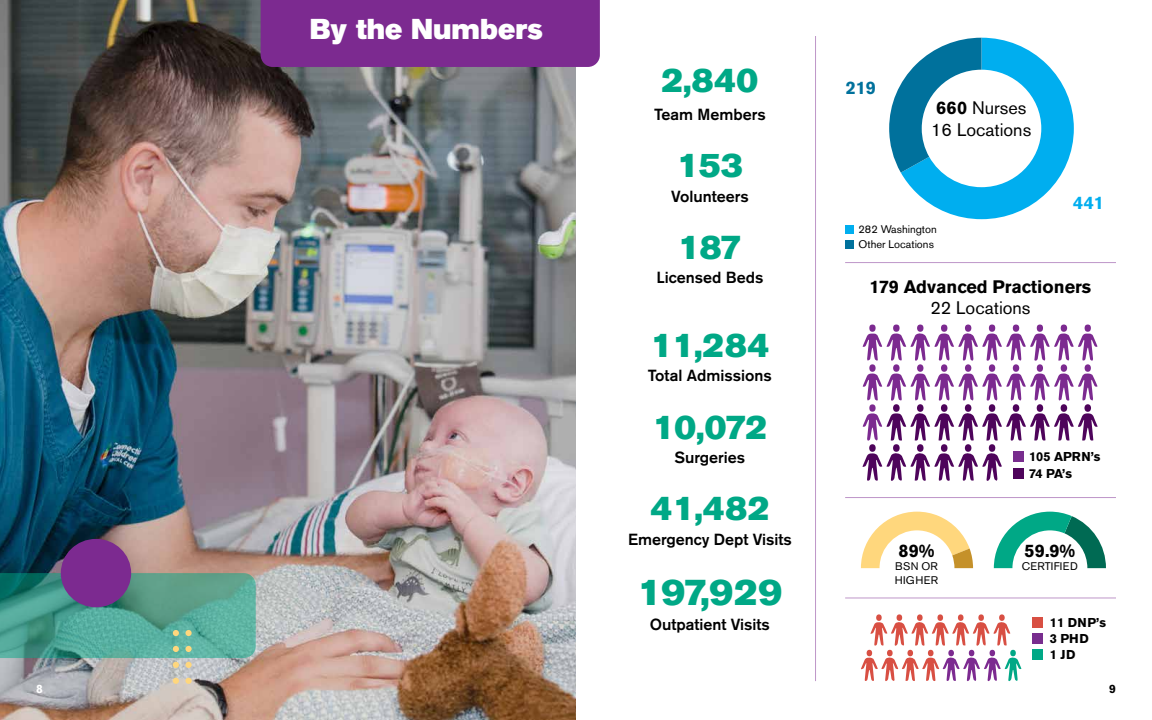
<style>
.page{position:relative;width:1152px;height:720px;background:#fff}
.page>*{position:absolute;margin:0;border:0;box-sizing:border-box;transform-origin:0 0}
.t1{font:36.6px "Akzidenz Grotesk BE Super";letter-spacing:.01em;color:#00a886}
.t2{font:33.7px "Akzidenz Grotesk BE Super";letter-spacing:.02em;color:#00a886}
.t3{font:28.5px "Akzidenz Grotesk BE Super";color:#fff}
.t4{font:18px/21.6px "Akzidenz Grotesk BE";color:#000}
.t5{font:700 18px "Akzidenz Grotesk BE";color:#000}
.t6{font:700 18px "Akzidenz Grotesk BE";color:#00aeef}
.t7{font:700 18px "Akzidenz Grotesk BE";color:#00719c}
.t8{font:500 16px "Akzidenz Grotesk BE";color:#000}
.t9{font:700 12.8px/17.4px "Akzidenz Grotesk BE";color:#000}
.t10{font:700 12.8px/16px "Akzidenz Grotesk BE";letter-spacing:.04em;color:#000}
.t11{font:700 12px "Akzidenz Grotesk BE";color:#fff}
.t12{font:700 12px "Akzidenz Grotesk BE";color:#000}
.t13{font:11px/15px "Akzidenz Grotesk BE";color:#000}
.t14{font:11px/13.2px "Akzidenz Grotesk BE";letter-spacing:.04em;color:#000}
.t15{font:11px "Akzidenz Grotesk BE";letter-spacing:.03em;color:#000}
.s1{font-weight:700}
</style>
<div class="page">
<img style="left:0;top:0;width:576px;height:720px">
<svg style="left:889px;top:38px;width:185px;height:181px"></svg>
<div style="left:845px;top:225px;width:9px;height:8px;background:#00aeef"></div>
<div style="left:845px;top:240px;width:9px;height:9px;background:#00719c"></div>
<svg style="left:994px;top:512px;width:112px;height:56px"></svg>
<svg style="left:861px;top:512px;width:112px;height:56px"></svg>
<div style="left:1013px;top:451px;width:11px;height:10px;background:#782d8e"></div>
<div style="left:1013px;top:469px;width:11px;height:10px;background:#4e045b"></div>
<svg style="left:863px;top:453px;width:139px;height:28px"></svg>
<svg style="left:863px;top:413px;width:235px;height:28px"></svg>
<svg style="left:863px;top:333px;width:234px;height:28px"></svg>
<svg style="left:863px;top:373px;width:235px;height:28px"></svg>
<div style="left:893px;top:444px;width:7px;height:8px;background:#4e045b;border-radius:50%"></div>
<div style="left:941px;top:444px;width:6px;height:8px;background:#4e045b;border-radius:50%"></div>
<div style="left:893px;top:404px;width:7px;height:8px;background:#4e045b;border-radius:50%"></div>
<div style="left:941px;top:404px;width:6px;height:8px;background:#4e045b;border-radius:50%"></div>
<div style="left:989px;top:444px;width:6px;height:8px;background:#4e045b;border-radius:50%"></div>
<div style="left:917px;top:444px;width:7px;height:8px;background:#4e045b;border-radius:50%"></div>
<div style="left:965px;top:444px;width:6px;height:8px;background:#4e045b;border-radius:50%"></div>
<div style="left:989px;top:404px;width:6px;height:8px;background:#4e045b;border-radius:50%"></div>
<div style="left:1037px;top:404px;width:6px;height:8px;background:#4e045b;border-radius:50%"></div>
<div style="left:869px;top:444px;width:7px;height:8px;background:#4e045b;border-radius:50%"></div>
<div style="left:1013px;top:404px;width:6px;height:8px;background:#4e045b;border-radius:50%"></div>
<div style="left:1061px;top:404px;width:6px;height:8px;background:#4e045b;border-radius:50%"></div>
<div style="left:1084px;top:404px;width:7px;height:8px;background:#4e045b;border-radius:50%"></div>
<div style="left:941px;top:364px;width:6px;height:8px;background:#7c2a90;border-radius:50%"></div>
<div style="left:893px;top:364px;width:7px;height:8px;background:#7c2a90;border-radius:50%"></div>
<div style="left:965px;top:404px;width:6px;height:8px;background:#4e045b;border-radius:50%"></div>
<div style="left:917px;top:404px;width:7px;height:8px;background:#4e045b;border-radius:50%"></div>
<div style="left:1013px;top:364px;width:6px;height:8px;background:#7c2a90;border-radius:50%"></div>
<div style="left:893px;top:325px;width:7px;height:7px;background:#7c2a90;border-radius:50%"></div>
<div style="left:1061px;top:364px;width:6px;height:8px;background:#7c2a90;border-radius:50%"></div>
<div style="left:989px;top:364px;width:6px;height:8px;background:#7c2a90;border-radius:50%"></div>
<div style="left:965px;top:364px;width:6px;height:8px;background:#7c2a90;border-radius:50%"></div>
<div style="left:941px;top:325px;width:6px;height:7px;background:#7c2a90;border-radius:50%"></div>
<div style="left:917px;top:364px;width:6px;height:8px;background:#7c2a90;border-radius:50%"></div>
<div style="left:989px;top:325px;width:6px;height:7px;background:#7c2a90;border-radius:50%"></div>
<div style="left:1061px;top:325px;width:6px;height:7px;background:#7c2a90;border-radius:50%"></div>
<div style="left:869px;top:364px;width:7px;height:8px;background:#7c2a90;border-radius:50%"></div>
<div style="left:917px;top:325px;width:6px;height:7px;background:#7c2a90;border-radius:50%"></div>
<div style="left:965px;top:325px;width:6px;height:7px;background:#7c2a90;border-radius:50%"></div>
<div style="left:1013px;top:325px;width:6px;height:7px;background:#7c2a90;border-radius:50%"></div>
<div style="left:1037px;top:364px;width:6px;height:8px;background:#7c2a90;border-radius:50%"></div>
<div style="left:1085px;top:325px;width:6px;height:7px;background:#7c2a90;border-radius:50%"></div>
<div style="left:1085px;top:364px;width:6px;height:8px;background:#7c2a90;border-radius:50%"></div>
<div style="left:1037px;top:325px;width:6px;height:7px;background:#7c2a90;border-radius:50%"></div>
<div style="left:869px;top:325px;width:7px;height:7px;background:#7c2a90;border-radius:50%"></div>
<div style="left:869px;top:404px;width:7px;height:8px;background:#7c2a90;border-radius:50%"></div>
<svg style="left:861px;top:614px;width:160px;height:67px"></svg>
<div style="left:1032px;top:618px;width:10px;height:10px;background:#d84f43"></div>
<div style="left:1032px;top:634px;width:10px;height:10px;background:#782d8e"></div>
<div style="left:1032px;top:650px;width:10px;height:10px;background:#00a886"></div>
<hr style="left:815px;top:36px;width:1px;height:645px;background:#7c2a90">
<hr style="left:845px;top:262px;width:271px;height:1px;background:#7c2a90">
<hr style="left:845px;top:497px;width:271px;height:1px;background:#7c2a90">
<hr style="left:845px;top:597px;width:271px;height:1px;background:#7c2a90">
<div style="left:261px;top:0;width:339px;height:67px;background:#7c2a90"></div>
<div style="left:61px;top:539px;width:70px;height:68px;background:#7c2a90;border-radius:50%"></div>
<svg style="left:185px;top:678px;width:7px;height:6px"></svg>
<svg style="left:173px;top:678px;width:6px;height:6px"></svg>
<svg style="left:0;top:573px;width:256px;height:95px;background:#5e9a94"></svg>
<h3 class="t3" style="left:310px;top:13px;width:235px">By the Numbers</h3>
<h2 class="t2" style="left:662px;top:60px;width:98px">2,840</h2>
<p class="t8" style="left:654px;top:105px;width:113px">Team Members</p>
<h2 class="t2" style="left:677px;top:146px;width:67px">153</h2>
<p class="t8" style="left:671px;top:186px;width:79px">Volunteers</p>
<h2 class="t2" style="left:678px;top:227px;width:65px">187</h2>
<p class="t8" style="left:656px;top:268px;width:108px">Licensed Beds</p>
<h2 class="t2" style="left:651px;top:326px;width:120px">11,284</h2>
<p class="t8" style="left:648px;top:366px;width:126px">Total Admissions</p>
<h2 class="t2" style="left:653px;top:407px;width:116px">10,072</h2>
<p class="t8" style="left:675px;top:448px;width:72px">Surgeries</p>
<h2 class="t2" style="left:650px;top:489px;width:121px">41,482</h2>
<p class="t8" style="left:628px;top:529px;width:165px">Emergency Dept Visits</p>
<h1 class="t1" style="left:638px;top:571px;width:146px">197,929</h1>
<p class="t8" style="left:650px;top:615px;width:122px">Outpatient Visits</p>
<p class="t7" style="left:846px;top:78px;width:32px">219</p>
<p class="t4" style="left:931px;top:97px;width:102px"><span class="s1">660</span> Nurses<br>16 Locations</p>
<p class="t13" style="left:859px;top:222px;width:80px">282 Washington<br>Other Locations</p>
<p class="t6" style="left:1073px;top:193px;width:32px">441</p>
<p class="t5" style="left:870px;top:276px;width:223px">179 Advanced Practioners</p>
<p class="t4" style="left:930px;top:297px;width:102px">22 Locations</p>
<p class="t5" style="left:898px;top:540px;width:38px">89%</p>
<p class="t14" style="left:895px;top:560px;width:45px">BSN OR<br>HIGHER</p>
<p class="t9" style="left:1029px;top:448px;width:73px">105 APRN’s<br>74 PA’s</p>
<p class="t5" style="left:1024px;top:540px;width:52px">59.9%</p>
<p class="t15" style="left:1022px;top:560px;width:57px">CERTIFIED</p>
<p class="t10" style="left:1050px;top:615px;width:58px">11 DNP’s<br>3 PHD<br>1 JD</p>
<p class="t11" style="left:36px;top:682px;width:8px">8</p>
<p class="t12" style="left:1109px;top:682px;width:8px">9</p>
</div>
